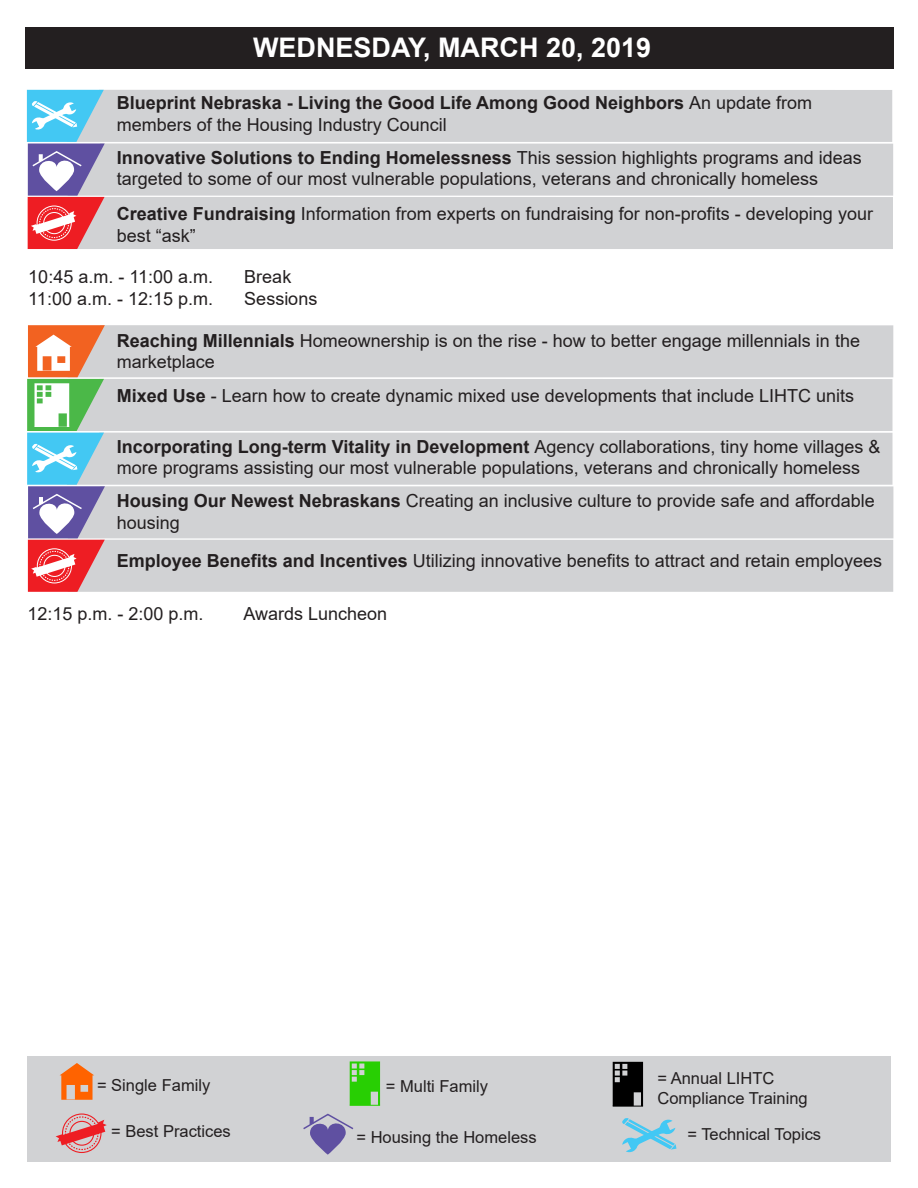
<style>
.page{position:relative;width:918px;height:1188px;background:#fff}
.page>*{position:absolute;margin:0;border:0;box-sizing:border-box;transform-origin:0 0}
.t1{font:700 27px "Arial";color:#fff}
.t2{font:18px/21.6px "Arial";color:#231f20}
.t3{font:700 18px/21.6px "Arial";color:#231f20}
.t4{font:16.5px/19.8px "Arial";color:#231f20}
.s1{font-weight:400}
.s2{font-weight:700}
</style>
<div class="page">
<svg style="left:27px;top:325px;width:866px;height:267px;background:#cfced0"></svg>
<svg style="left:27px;top:90px;width:866px;height:159px;background:#cecdd1"></svg>
<div style="left:27px;top:1056px;width:864px;height:105px;background:#d1d2d4"></div>
<svg style="left:613px;top:1062px;width:30px;height:44px"></svg>
<hr style="left:613px;top:1106px;width:30px;height:1px;background:#000">
<svg style="left:350px;top:1061px;width:30px;height:44px"></svg>
<hr style="left:350px;top:1105px;width:30px;height:1px;background:#28cf03">
<svg style="left:622px;top:1118px;width:54px;height:35px"></svg>
<div style="left:62px;top:1113px;width:40px;height:40px;border:1px solid #ee1d23;border-radius:50%"></div>
<div style="left:69px;top:1121px;width:25px;height:25px;border:1px solid #ee1d23;border-radius:50%"></div>
<div style="left:65px;top:1116px;width:34px;height:34px;border:1px dashed #ee1d23;border-radius:50%"></div>
<svg style="left:56px;top:1120px;width:51px;height:25px"></svg>
<svg style="left:60px;top:1063px;width:34px;height:37px"></svg>
<svg style="left:303px;top:1113px;width:51px;height:42px"></svg>
<div style="left:26px;top:27px;width:868px;height:42px;background:#231f20"></div>
<h1 class="t1" style="left:253px;top:28px;width:400px">WEDNESDAY, MARCH 20, 2019</h1>
<p class="t3" style="left:117px;top:92px;width:697px">Blueprint Nebraska - Living the Good Life Among Good Neighbors <span class="s1">An update from members of the Housing Industry Council</span></p>
<p class="t2" style="left:117px;top:146px;width:747px"><span class="s2">Innovative Solutions to Ending Homelessness</span> This session highlights programs and ideas targeted to some of our most vulnerable populations, veterans and chronically homeless</p>
<p class="t2" style="left:117px;top:203px;width:758px"><span class="s2">Creative Fundraising</span> Information from experts on fundraising for non-profits - developing your best “ask”</p>
<p class="t2" style="left:28px;top:266px;width:186px">10:45 a.m. - 11:00 a.m.</p>
<p class="t2" style="left:244px;top:266px;width:49px">Break</p>
<p class="t2" style="left:28px;top:287px;width:186px">11:00 a.m. - 12:15 p.m.</p>
<p class="t2" style="left:244px;top:287px;width:75px">Sessions</p>
<p class="t2" style="left:117px;top:329px;width:745px"><span class="s2">Reaching Millennials</span> Homeownership is on the rise - how to better engage millennials in the marketplace</p>
<p class="t2" style="left:117px;top:384px;width:739px"><span class="s2">Mixed Use</span> - Learn how to create dynamic mixed use developments that include LIHTC units</p>
<p class="t2" style="left:117px;top:435px;width:765px"><span class="s2">Incorporating Long-term Vitality in Development</span> Agency collaborations, tiny home villages &amp; more programs assisting our most vulnerable populations, veterans and chronically homeless</p>
<p class="t2" style="left:117px;top:490px;width:760px"><span class="s2">Housing Our Newest Nebraskans</span> Creating an inclusive culture to provide safe and affordable housing</p>
<p class="t2" style="left:117px;top:550px;width:767px"><span class="s2">Employee Benefits and Incentives</span> Utilizing innovative benefits to attract and retain employees</p>
<p class="t2" style="left:27px;top:603px;width:178px">12:15 p.m. - 2:00 p.m.</p>
<p class="t2" style="left:243px;top:603px;width:145px">Awards Luncheon</p>
<p class="t4" style="left:97px;top:1075px;width:115px">= Single Family</p>
<p class="t4" style="left:111px;top:1121px;width:121px">= Best Practices</p>
<p class="t4" style="left:386px;top:1076px;width:104px">= Multi Family</p>
<p class="t4" style="left:356px;top:1128px;width:182px">= Housing the Homeless</p>
<p class="t4" style="left:657px;top:1068px;width:152px">= Annual LIHTC<br>Compliance Training</p>
<p class="t4" style="left:687px;top:1124px;width:135px">= Technical Topics</p>
</div>
